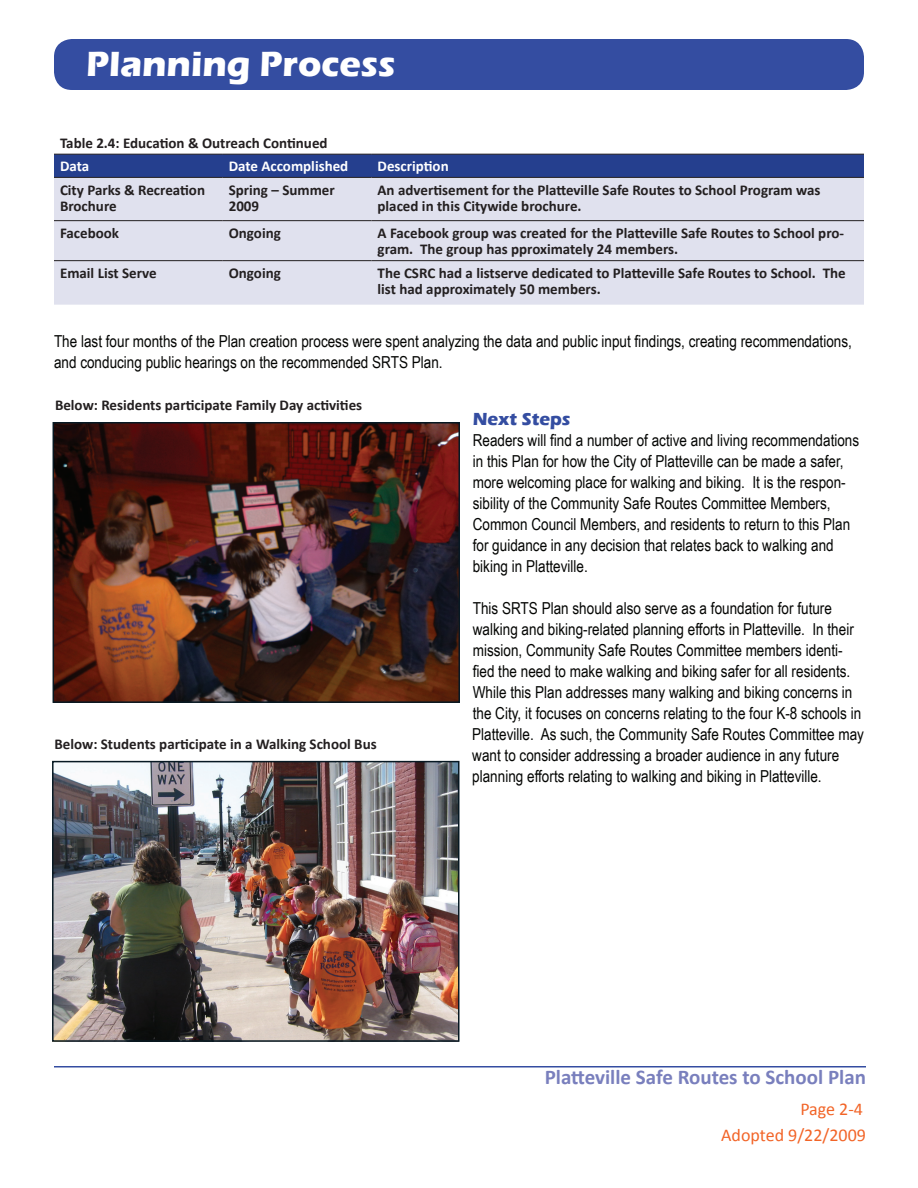
<style>
.page{position:relative;width:918px;height:1188px;background:#fff}
.page>*{position:absolute;margin:0;border:0;box-sizing:border-box;transform-origin:0 0}
.t1{font:700 36px "Eras ITC";color:#fff}
.t2{font:700 21px "Calibri";color:#797fbd}
.t3{font:18px/26.1px "Calibri";color:#f26427;text-align:right}
.t4{font:700 18px "Eras ITC";color:#344da1}
.t5{font:16.5px/21px "Arial Narrow";color:#040503}
.t6{font:700 15px/16.5px "Calibri";color:#231f20}
.t7{font:700 15px "Calibri";color:#fff}
</style>
<div class="page">
<div style="left:54px;top:39px;width:810px;height:51px;background:#344da1;border-radius:18px"></div>
<hr style="left:54px;top:1066px;width:812px;height:2px;background:#344da1">
<div style="left:54px;top:155px;width:810px;height:22px;background:#253f8e"></div>
<div style="left:54px;top:178px;width:810px;height:127px;background:#e0e1ee"></div>
<hr style="left:54px;top:154px;width:169px;height:1px;background:#231f20">
<hr style="left:223px;top:154px;width:149px;height:1px;background:#231f20">
<hr style="left:372px;top:154px;width:492px;height:1px;background:#231f20">
<hr style="left:54px;top:177px;width:169px;height:1px;background:#231f20">
<hr style="left:223px;top:177px;width:149px;height:1px;background:#231f20">
<hr style="left:372px;top:177px;width:492px;height:1px;background:#231f20">
<hr style="left:54px;top:220px;width:169px;height:1px;background:#231f20">
<hr style="left:223px;top:220px;width:149px;height:1px;background:#231f20">
<hr style="left:372px;top:220px;width:492px;height:1px;background:#231f20">
<hr style="left:54px;top:260px;width:169px;height:1px;background:#231f20">
<hr style="left:223px;top:260px;width:149px;height:1px;background:#231f20">
<hr style="left:372px;top:260px;width:492px;height:1px;background:#231f20">
<img style="left:56px;top:425px;width:401px;height:275px">
<div style="left:53px;top:422px;width:407px;height:281px;border:2px solid #071923"></div>
<img style="left:55px;top:764px;width:402px;height:275px">
<div style="left:52px;top:761px;width:408px;height:281px;border:2px solid #071923"></div>
<h1 class="t1" style="left:86px;top:43px;width:311px">Planning Process</h1>
<p class="t6" style="left:60px;top:134px;width:269px">Table 2.4: Education &amp; Outreach Continued</p>
<p class="t7" style="left:60px;top:157px;width:31px">Data</p>
<p class="t7" style="left:229px;top:157px;width:121px">Date Accomplished</p>
<p class="t7" style="left:378px;top:157px;width:73px">Description</p>
<p class="t6" style="left:60px;top:181px;width:147px">City Parks &amp; Recreation<br>Brochure</p>
<p class="t6" style="left:229px;top:181px;width:107px">Spring – Summer<br>2009</p>
<p class="t6" style="left:378px;top:181px;width:444px">An advertisement for the Platteville Safe Routes to School Program was placed in this Citywide brochure.</p>
<p class="t6" style="left:60px;top:224px;width:61px">Facebook</p>
<p class="t6" style="left:229px;top:224px;width:54px">Ongoing</p>
<p class="t6" style="left:378px;top:224px;width:468px">A Facebook group was created for the Platteville Safe Routes to School pro&shy;gram. The group has pproximately 24 members.</p>
<p class="t6" style="left:60px;top:264px;width:98px">Email List Serve</p>
<p class="t6" style="left:229px;top:264px;width:54px">Ongoing</p>
<p class="t6" style="left:378px;top:264px;width:470px">The CSRC had a listserve dedicated to Platteville Safe Routes to School. The list had approximately 50 members.</p>
<p class="t5" style="left:54px;top:330px;width:799px">The last four months of the Plan creation process were spent analyzing the data and public input findings, creating recommendations, and conducing public hearings on the recommended SRTS Plan.</p>
<p class="t6" style="left:55px;top:396px;width:309px">Below: Residents participate Family Day activities</p>
<p class="t6" style="left:54px;top:735px;width:324px">Below: Students participate in a Walking School Bus</p>
<p class="t4" style="left:473px;top:409px;width:99px">Next Steps</p>
<p class="t5" style="left:473px;top:429px;width:388px">Readers will find a number of active and living recommendations in this Plan for how the City of Platteville can be made a safer, more welcoming place for walking and biking. It is the respon&shy;sibility of the Community Safe Routes Committee Members, Common Council Members, and residents to return to this Plan for guidance in any decision that relates back to walking and biking in Platteville.</p>
<p class="t5" style="left:472px;top:598px;width:393px">This SRTS Plan should also serve as a foundation for future walking and biking-related planning efforts in Platteville. In their mission, Community Safe Routes Committee members identi&shy;fied the need to make walking and biking safer for all residents.<br>While this Plan addresses many walking and biking concerns in the City, it focuses on concerns relating to the four K-8 schools in Platteville. As such, the Community Safe Routes Committee may want to consider addressing a broader audience in any future planning efforts relating to walking and biking in Platteville.</p>
<p class="t2" style="left:545px;top:1064px;width:323px">Platteville Safe Routes to School Plan</p>
<p class="t3" style="left:721px;top:1095px;width:146px">Page 2-4<br>Adopted 9/22/2009</p>
</div>
